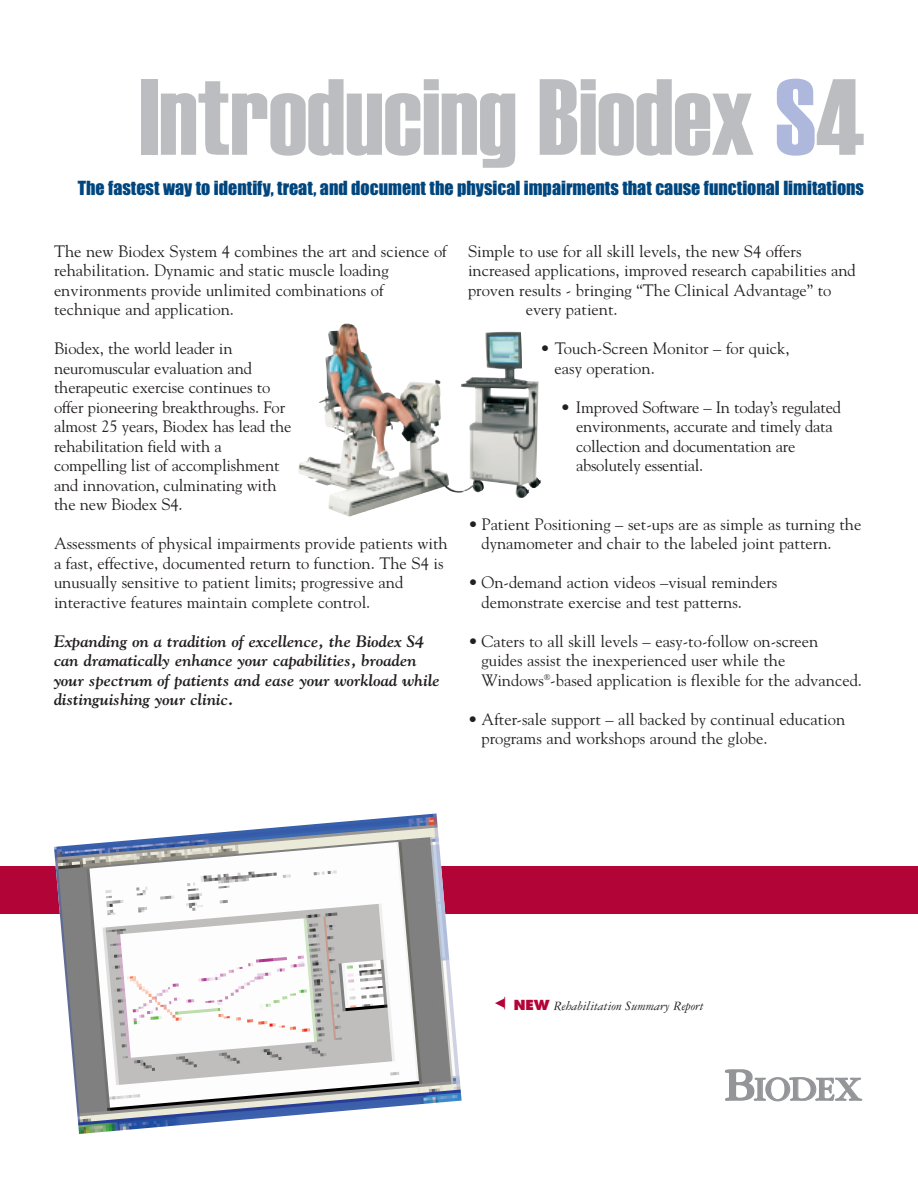
<style>
.page{position:relative;width:918px;height:1188px;background:#fff}
.page>*{position:absolute;margin:0;border:0;box-sizing:border-box;transform-origin:0 0}
.t1{font:108px "Haettenschweiler";color:#bcbdc0}
.t2{font:700 36px "Garamond Three";letter-spacing:-.05em;color:#939598}
.t3{font:18px "Impact";color:#00467e}
.t4{font:16.5px/19.5px "Goudy";color:#231f20}
.t5{font:italic 700 16.5px/19.5px "Goudy";color:#231f20}
.t6{font:italic 13.5px "Garamond Three";color:#231f20}
.s1{color:#adb8dc}
.s2{font-family:"Futura";font-weight:800;font-style:normal;color:#b30437}
.s3{font-size:48px}
</style>
<div class="page">
<div style="left:0;top:866px;width:918px;height:48px;background:#b30437"></div>
<img style="left:54px;top:814px;width:408px;height:320px">
<img style="left:298px;top:387px;width:243px;height:130px">
<h1 class="t1" style="left:139px;top:55px;width:726px">Introducing Biodex <span class="s1">S</span>4</h1>
<p class="t3" style="left:78px;top:179px;width:788px">The fastest way to identify, treat, and document the physical impairments that cause functional limitations</p>
<p class="t4" style="left:54px;top:241px;width:394px">The new Biodex System 4 combines the art and science of rehabilitation. Dynamic and static muscle loading environments provide unlimited combinations of technique and application.</p>
<p class="t4" style="left:54px;top:339px;width:239px">Biodex, the world leader in neuromuscular evaluation and therapeutic exercise continues to offer pioneering breakthroughs. For almost 25 years, Biodex has lead the rehabilitation field with a compelling list of accomplishment and innovation, culminating with the new Biodex S4.</p>
<p class="t4" style="left:54px;top:534px;width:395px">Assessments of physical impairments provide patients with a fast, effective, documented return to function. The S4 is unusually sensitive to patient limits; progressive and interactive features maintain complete control.</p>
<p class="t5" style="left:54px;top:631px;width:387px">Expanding on a tradition of excellence, the Biodex S4 can dramatically enhance your capabilities, broaden your spectrum of patients and ease your workload while distinguishing your clinic.</p>
<p class="t4" style="left:468px;top:241px;width:335px">Simple to use for all skill levels, the new S4 offers</p>
<p class="t4" style="left:468px;top:261px;width:389px">increased applications, improved research capabilities and</p>
<p class="t4" style="left:468px;top:280px;width:365px">proven results - bringing “The Clinical Advantage” to</p>
<p class="t4" style="left:526px;top:300px;width:94px">every patient.</p>
<p class="t4" style="left:555px;top:339px;width:237px;text-indent:-14px">• Touch-Screen Monitor – for quick, easy operation.</p>
<p class="t4" style="left:576px;top:397px;width:267px;text-indent:-16px">• Improved Software – In today’s regulated environments, accurate and timely data collection and documentation are absolutely essential.</p>
<p class="t4" style="left:482px;top:514px;width:381px;text-indent:-13px">• Patient Positioning – set-ups are as simple as turning the dynamometer and chair to the labeled joint pattern.</p>
<p class="t4" style="left:482px;top:573px;width:297px;text-indent:-13px">• On-demand action videos –visual reminders demonstrate exercise and test patterns.</p>
<p class="t4" style="left:482px;top:631px;width:382px;text-indent:-13px">• Caters to all skill levels – easy-to-follow on-screen guides assist the inexperienced user while the<br>Windows<sup>®</sup>-based application is flexible for the advanced.</p>
<p class="t4" style="left:481px;top:709px;width:365px;text-indent:-14px">• After-sale support – all backed by continual education programs and workshops around the globe.</p>
<p class="t6" style="left:514px;top:1001px;width:191px"><span class="s2">NEW</span> Rehabilitation Summary Report</p>
<h2 class="t2" style="left:724px;top:1077px;width:140px"><span class="s3">B</span>IODEX</h2>
</div>
